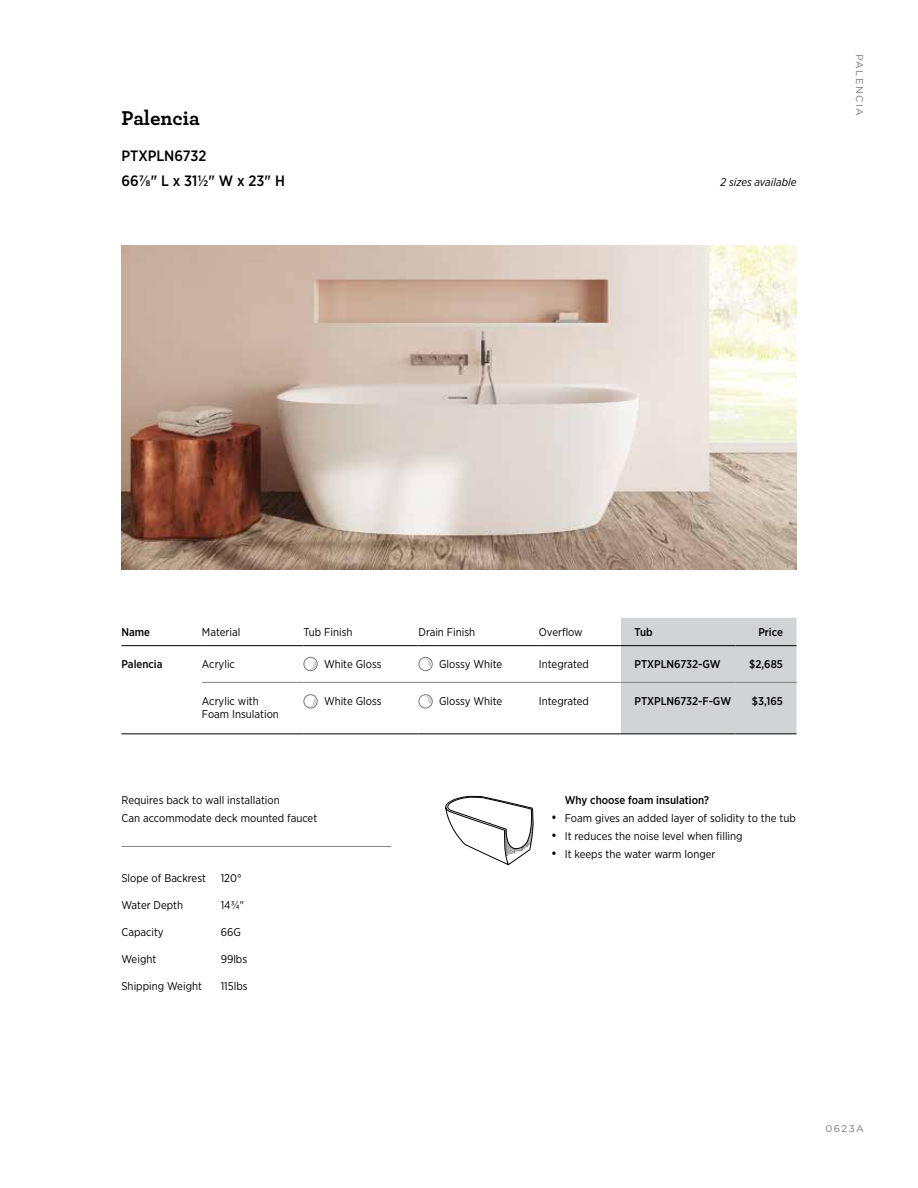
<style>
.page{position:relative;width:918px;height:1188px;background:#fff}
.page>*{position:absolute;margin:0;border:0;box-sizing:border-box;transform-origin:0 0}
.t1{font:700 21px "Archer";letter-spacing:-.005em;color:#000}
.t2{font:500 15px/24.9px "Gotham Narrow";color:#000}
.t3{font:11.25px/13.5px "Gotham Narrow";color:#000}
.t4{font:500 11.25px "Gotham Narrow";color:#000}
.t5{font:italic 11.25px "Gotham Narrow";color:#000}
.t6{font:9.75px "Gotham";letter-spacing:.15em;color:#797777}
.s1{font-size:13.5px}
</style>
<div class="page">
<svg style="left:445px;top:795px;width:89px;height:70px"></svg>
<div style="left:621px;top:618px;width:175px;height:116px;background:#d1d3d4"></div>
<hr style="left:122px;top:645px;width:80px;height:1px;background:#000">
<hr style="left:202px;top:645px;width:101px;height:1px;background:#000">
<svg style="left:303px;top:645px;width:21px;height:1px"></svg>
<hr style="left:324px;top:645px;width:94px;height:1px;background:#000">
<svg style="left:418px;top:645px;width:21px;height:1px"></svg>
<hr style="left:439px;top:645px;width:100px;height:1px;background:#000">
<hr style="left:621px;top:645px;width:114px;height:1px;background:#000">
<hr style="left:735px;top:645px;width:62px;height:1px;background:#000">
<hr style="left:122px;top:734px;width:80px;height:1px;background:#000">
<hr style="left:202px;top:734px;width:101px;height:1px;background:#000">
<svg style="left:303px;top:734px;width:21px;height:1px"></svg>
<hr style="left:324px;top:734px;width:94px;height:1px;background:#000">
<svg style="left:418px;top:734px;width:21px;height:1px"></svg>
<hr style="left:439px;top:734px;width:100px;height:1px;background:#000">
<hr style="left:621px;top:734px;width:114px;height:1px;background:#000">
<hr style="left:735px;top:734px;width:62px;height:1px;background:#000">
<hr style="left:539px;top:645px;width:82px;height:1px;background:#000">
<hr style="left:539px;top:734px;width:82px;height:1px;background:#000">
<hr style="left:202px;top:682px;width:101px;height:1px;background:#808285">
<svg style="left:303px;top:682px;width:21px;height:1px"></svg>
<hr style="left:324px;top:682px;width:94px;height:1px;background:#808285">
<svg style="left:418px;top:682px;width:21px;height:1px"></svg>
<hr style="left:439px;top:682px;width:100px;height:1px;background:#808285">
<hr style="left:539px;top:682px;width:82px;height:1px;background:#808285">
<hr style="left:621px;top:682px;width:114px;height:1px;background:#808285">
<hr style="left:735px;top:682px;width:62px;height:1px;background:#808285">
<div style="left:303px;top:657px;width:15px;height:14px;border:1px solid #797777;border-radius:50%"></div>
<svg style="left:308px;top:661px;width:8px;height:9px"></svg>
<div style="left:418px;top:657px;width:15px;height:14px;border:1px solid #797777;border-radius:50%"></div>
<svg style="left:424px;top:658px;width:7px;height:9px"></svg>
<div style="left:303px;top:694px;width:15px;height:14px;border:1px solid #797777;border-radius:50%"></div>
<svg style="left:308px;top:698px;width:8px;height:9px"></svg>
<div style="left:418px;top:694px;width:15px;height:14px;border:1px solid #797777;border-radius:50%"></div>
<svg style="left:425px;top:696px;width:6px;height:9px"></svg>
<img style="left:122px;top:245px;width:674px;height:324px">
<hr style="left:122px;top:846px;width:269px;height:1px;background:#808285">
<h1 class="t1" style="left:122px;top:101px;width:80px">Palencia</h1>
<h2 class="t2" style="left:122px;top:143px;width:165px">PTXPLN6732<br>667/8" L x 311/2" W x 23" H</h2>
<p class="t5" style="left:721px;top:175px;width:77px">2 sizes available</p>
<p class="t6" style="left:866px;top:54px;width:63px;rotate:90deg">PALENCIA</p>
<p class="t4" style="left:122px;top:625px;width:30px">Name</p>
<p class="t3" style="left:202px;top:625px;width:40px">Material</p>
<p class="t3" style="left:303px;top:625px;width:51px">Tub Finish</p>
<p class="t3" style="left:418px;top:625px;width:58px">Drain Finish</p>
<p class="t3" style="left:539px;top:625px;width:45px">Overflow</p>
<p class="t4" style="left:635px;top:625px;width:20px">Tub</p>
<p class="t4" style="left:758px;top:625px;width:26px">Price</p>
<p class="t4" style="left:122px;top:657px;width:43px">Palencia</p>
<p class="t3" style="left:202px;top:657px;width:35px">Acrylic</p>
<p class="t3" style="left:324px;top:657px;width:59px">White Gloss</p>
<p class="t3" style="left:439px;top:657px;width:65px">Glossy White</p>
<p class="t3" style="left:539px;top:657px;width:52px">Integrated</p>
<p class="t4" style="left:634px;top:657px;width:88px">PTXPLN6732-GW</p>
<p class="t4" style="left:749px;top:657px;width:35px">$2,685</p>
<p class="t3" style="left:202px;top:694px;width:78px">Acrylic with<br>Foam Insulation</p>
<p class="t3" style="left:324px;top:694px;width:59px">White Gloss</p>
<p class="t3" style="left:439px;top:694px;width:65px">Glossy White</p>
<p class="t3" style="left:539px;top:694px;width:52px">Integrated</p>
<p class="t4" style="left:634px;top:694px;width:98px">PTXPLN6732-F-GW</p>
<p class="t4" style="left:752px;top:694px;width:33px">$3,165</p>
<p class="t3" style="left:122px;top:790px;width:197px;line-height:18px">Requires back to wall installation<br>Can accommodate deck mounted faucet</p>
<p class="t3" style="left:122px;top:871px;width:86px">Slope of Backrest</p>
<p class="t3" style="left:221px;top:871px;width:22px">120°</p>
<p class="t3" style="left:122px;top:898px;width:63px">Water Depth</p>
<p class="t3" style="left:221px;top:898px;width:25px">143/4"</p>
<p class="t3" style="left:122px;top:925px;width:44px">Capacity</p>
<p class="t3" style="left:221px;top:925px;width:22px">66G</p>
<p class="t3" style="left:122px;top:952px;width:36px">Weight</p>
<p class="t3" style="left:221px;top:952px;width:28px">99lbs</p>
<p class="t3" style="left:122px;top:979px;width:82px">Shipping Weight</p>
<p class="t3" style="left:221px;top:979px;width:28px">115lbs</p>
<p class="t4" style="left:565px;top:793px;width:146px">Why choose foam insulation?</p>
<p class="t3" style="left:551px;top:812px;width:246px"><span class="s1">•</span> Foam gives an added layer of solidity to the tub</p>
<p class="t3" style="left:551px;top:830px;width:193px"><span class="s1">•</span> It reduces the noise level when filling</p>
<p class="t3" style="left:551px;top:848px;width:166px"><span class="s1">•</span> It keeps the water warm longer</p>
<p class="t6" style="left:825px;top:1123px;width:40px">0623A</p>
</div>
